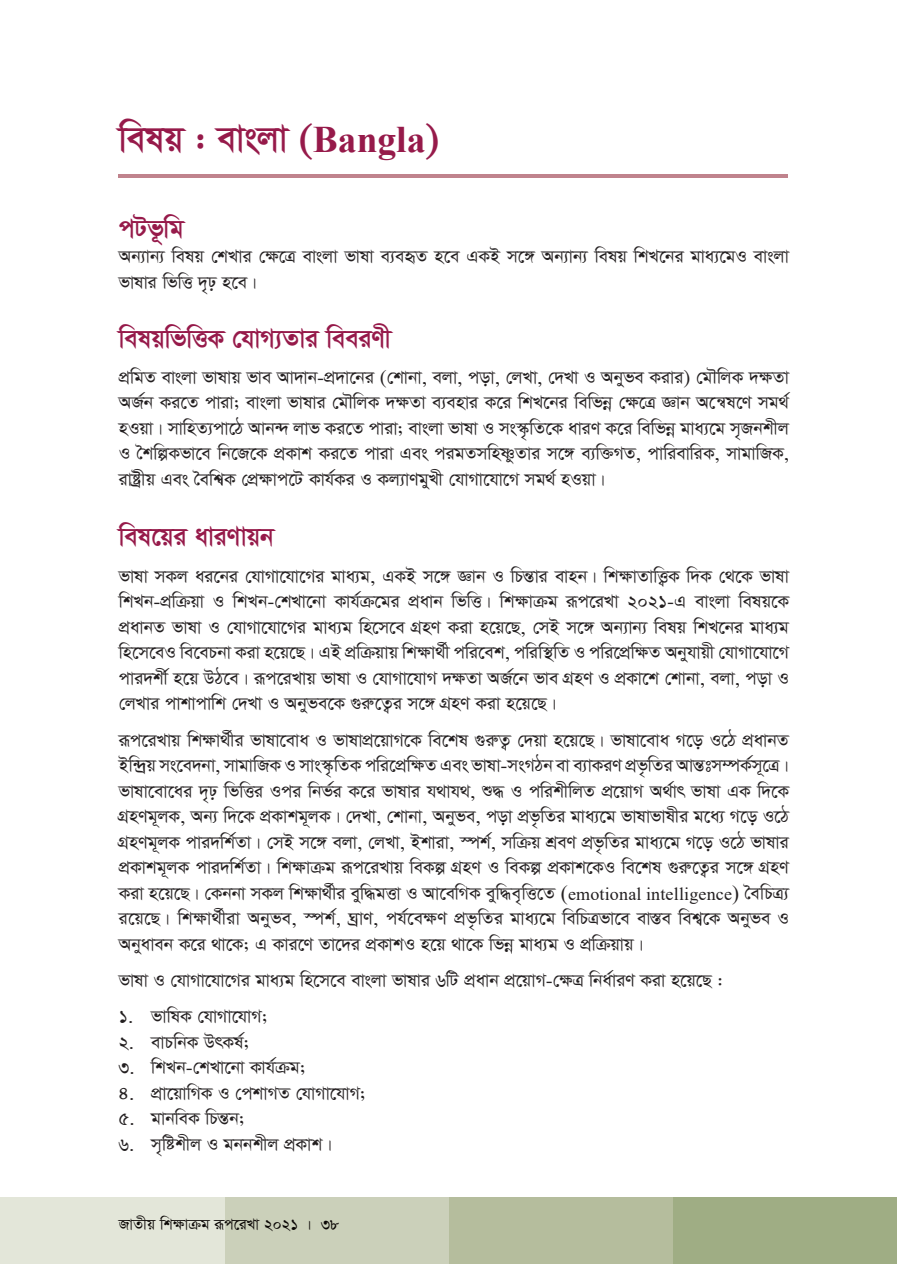
<style>
.page{position:relative;width:897px;height:1264px;background:#fff}
.page>*{position:absolute;margin:0;border:0;box-sizing:border-box;transform-origin:0 0}
.head{font:42px "Sutonny MJ Bold";color:#961a4a}
.sub_head{font:30px "Sutonny MJ Bold";color:#961a4a}
.indents{font:21px/25.5px "Sutonny MJ";color:#231f20;text-align:justify}
.t1{font:18px "Sutonny MJ";color:#0a0604}
.s1{font-family:"Times New Roman";font-weight:700;font-size:37.5px}
.s2{font-family:"Times New Roman"}
.s3{font-family:"Times New Roman";font-size:18px}
</style>
<div class="page">
<div style="left:672px;top:1197px;width:224px;height:67px;background:#9fad84"></div>
<div style="left:448px;top:1197px;width:224px;height:67px;background:#b5bd9d"></div>
<div style="left:224px;top:1197px;width:224px;height:67px;background:#cbd0ba"></div>
<div style="left:0;top:1197px;width:224px;height:67px;background:#e3e6d9"></div>
<hr style="left:119px;top:175px;width:668px;height:3px;background:#c0838d">
<p class="head" style="left:119px;top:116px;width:322px">WELQ : EVSJV (<span class="s1">Bangla</span>)</p>
<p class="sub_head" style="left:119px;top:212px;width:66px">CUF‚WG</p>
<p class="indents" style="left:119px;top:245px;width:671px">AB¨VB¨ WELQ †KLVI †¶‡Î EVSJV FVLV E¨EÜZ N‡E GKB M‡½ AB¨VB¨ WELQ WKL‡BI GVA¨‡GI EVSJV<br>FVLVI WFWË `„P N‡E|</p>
<p class="sub_head" style="left:119px;top:321px;width:274px">WELQWFWËK †HVM¨ZVI WEEIYX</p>
<p class="indents" style="left:119px;top:365px;width:671px">CÖWGZ EVSJV FVLVQ FVE AV`VB-CÖ`V‡BI (†KVBV, EJV, COV, †JLV, †`LV I ABYFE KIVI) †GŠWJK `¶ZV AR©B KI‡Z CVIV; EVSJV FVLVI †GŠWJK `¶ZV E¨ENVI K‡I WKL‡BI WEWFBŒ †¶‡Î ÁVB A‡Š^L‡Y MG_© NIQV| MVWNZ¨CV‡V AVB›` JVF KI‡Z CVIV; EVSJV FVLV I MS¯‹…WZ‡K AVIY K‡I WEWFBŒ GVA¨‡G M„RBKXJ I ˆKWÍKFV‡E WB‡R‡K CÖKVK KI‡Z CVIV GES CIGZMWNÒZZVI M‡½ E¨W³MZ, CVWIEVWIK, MVGVWRK, IVÓªXQ GES ˆEWK^K †CÖ¶VC‡U KVH©KI I KJ¨VYGYLX †HVMV‡HV‡M MG_© NIQV|</p>
<p class="sub_head" style="left:119px;top:520px;width:156px">WEL‡QI AVIYVQB</p>
<p class="indents" style="left:119px;top:564px;width:671px">FVLV MKJ AI‡BI †HVMV‡HV‡MI GVA¨G, GKB M‡½ ÁVB I WPŠÍVI EVNB| WK¶VZVWË¡K W`K †_‡K FVLV WKLB-CÖWΜQV I WKLB-†KLV‡BV KVH©Μ‡GI CÖAVB WFWË| WK¶VΜG IƑC‡ILV 2021-G EVSJV WELQ‡K CÖAVBZ FVLV I †HVMV‡HV‡MI GVA¨G WN‡M‡E MÖNY KIV N‡Q‡Q, †MB M‡½ AB¨VB¨ WELQ WKL‡BI GVA¨G WN‡M‡EI WE‡EPBV KIV N‡Q‡Q| GB CÖWΜQVQ WK¶V_©X CWI‡EK, CWIW¯’WZ I CWI‡CÖW¶Z ABYHVQX †HVMV‡HV‡M CVI`KX© N‡Q DV‡E| IƑC‡ILVQ FVLV I †HVMV‡HVM `¶ZV AR©‡B FVE MÖNY I CÖKV‡K †KVBV, EJV, COV I †JLVI CVKVCVWK †`LV I ABYFE‡K ¸IÆ‡Z¡I M‡½ MÖNY KIV N‡Q‡Q|</p>
<p class="indents" style="left:119px;top:728px;width:671px">IƑC‡ILVQ WK¶V_©XI FVLV‡EVA I FVLVCÖ‡QVM‡K WE‡KL ¸IÆZ¡ †`QV N‡Q‡Q| FVLV‡EVA M‡O I‡V CÖAVBZ BW›`ªQ MS‡E`BV, MVGVWRK I MVS¯‹…WZK CWI‡CÖW¶Z GES FVLV-MSMVB EV E¨VKIY CÖF…WZI AVŠÍTM¤ÚK©M~‡Î| FVLV‡EV‡AI `„P WFWËI ICI WBF©I K‡I FVLVI H_VH_, Ï× I CWIKXWJZ CÖ‡QVM A_©VR FVLV GK W`‡K MÖNYG~JK, AB¨ W`‡K CÖKVKG~JK| †`LV, †KVBV, ABYFE, COV CÖF…WZI GVA¨‡G FVLVFVLXI G‡A¨ M‡O I‡V MÖNYG~JK CVI`WK©ZV| †MB M‡½ EJV, †JLV, BKVIV, ¯ÚK©, MWΜQ KÖEY CÖF…WZI GVA¨‡G M‡O I‡V FVLVI CÖKVKG~JK CVI`WK©ZV| WK¶VΜG IƑC‡ILVQ WEKÍ MÖNY I WEKÍ CÖKVK‡KI WE‡KL ¸IÆ‡Z¡I M‡½ MÖNY KIV N‡Q‡Q| †KBBV MKJ WK¶V_©XI EYW×GËV I AV‡EWMK EYW×E„WË‡Z <span class="s2">(</span><span class="s3">emotional intelligence</span><span class="s2">)</span> ˆEWPÎ¨ I‡Q‡Q| WK¶V_©XIV ABYFE, ¯ÚK©, NªVY, CH©‡E¶Y CÖF…WZI GVA¨‡G WEWPÎFV‡E EV¯ÍE WEK¦‡K ABYFE I ABYAVEB K‡I _V‡K; G KVI‡Y ZV‡`I CÖKVKI N‡Q _V‡K WFBŒ GVA¨G I CÖWΜQVQ|</p>
<p class="indents" style="left:119px;top:968px;width:605px">FVLV I †HVMV‡HV‡MI GVA¨G WN‡M‡E EVSJV FVLVI 6WU CÖAVB CÖ‡QVM-†¶Î WBA©VIY KIV N‡Q‡Q :</p>
<p class="indents" style="left:119px;top:1004px;width:150px">1. FVWLK †HVMV‡HVM;</p>
<p class="indents" style="left:119px;top:1030px;width:132px">2. EVPWBK DRKL©;</p>
<p class="indents" style="left:119px;top:1055px;width:188px">3. WKLB-†KLV‡BV KVH©ΜG;</p>
<p class="indents" style="left:119px;top:1081px;width:248px">4. CÖV‡QVWMK I †CKVMZ †HVMV‡HVM;</p>
<p class="indents" style="left:119px;top:1106px;width:127px">5. GVBWEK WPŠÍB;</p>
<p class="indents" style="left:119px;top:1132px;width:215px">6. M„WÓKXJ I GBBKXJ CÖKVK|</p>
<p class="t1" style="left:119px;top:1214px;width:222px">RVZXQ WKŸVΜG IƑC‡ILV 2021 | 38</p>
</div>
